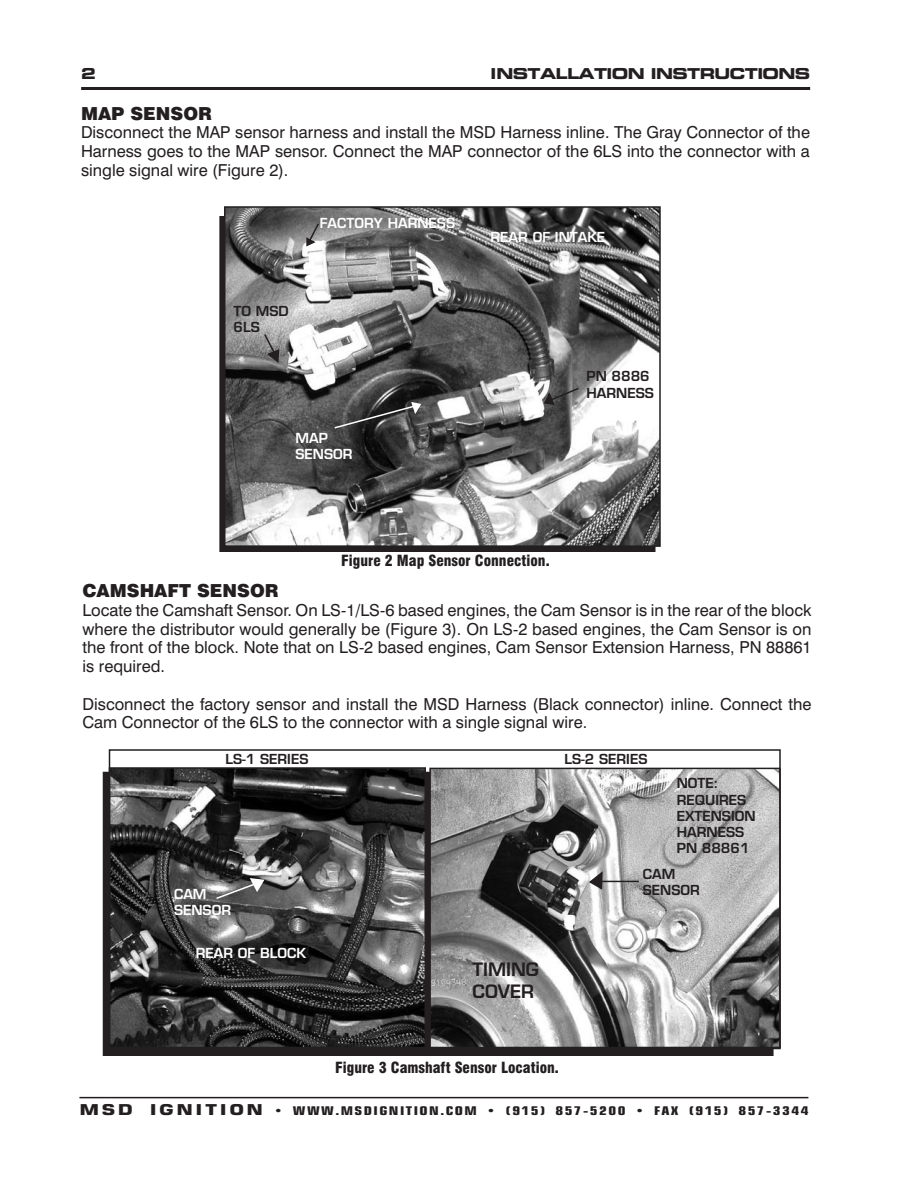
<style>
.page{position:relative;width:918px;height:1188px;background:#fff}
.page>*{position:absolute;margin:0;border:0;box-sizing:border-box;transform-origin:0 0}
.Heading_2{font:900 18px "Swiss 721 BT";color:#231f20}
.t1{font:18px "Square 721 Dm Normal";color:#231f20}
.Copy_Text{font:16.5px/18.8px "Swiss 721 BT";color:#231f20;text-align:justify}
.Figure_Caption{font:900 condensed 15px "Swiss 721 BT";color:#231f20}
.t2{font:700 expanded 15px "Square 721 BT";letter-spacing:-.04em;color:#231f20}
.t3{font:13.5px/16.2px "Square 721 Dm Normal";color:#231f20}
.t4{font:13.5px "Square 721 Dm Normal";color:#fff}
.t5{font:700 condensed 12px "Square 721 BT";letter-spacing:.095em;color:#231f20;scale:1.3 1}
.s1{font-stretch:normal;font-size:15px}
</style>
<div class="page">
<hr style="left:81px;top:87px;width:729px;height:3px;background:#231f20">
<hr style="left:79px;top:1097px;width:729px;height:1px;background:#231f20">
<div style="left:104px;top:772px;width:669px;height:283px;background:#231f20"></div>
<img style="left:227px;top:209px;width:431px;height:335px">
<div style="left:224px;top:206px;width:437px;height:341px;border:2px solid #231f20"></div>
<img style="left:112px;top:770px;width:311px;height:275px">
<div style="left:109px;top:767px;width:317px;height:282px;border:2px solid #231f20"></div>
<img style="left:432px;top:771px;width:346px;height:274px">
<div style="left:429px;top:768px;width:352px;height:281px;border:2px solid #231f20"></div>
<svg style="left:305px;top:222px;width:15px;height:26px"></svg>
<svg style="left:333px;top:401px;width:89px;height:29px;background:#4c4c4c"></svg>
<svg style="left:543px;top:386px;width:37px;height:20px"></svg>
<svg style="left:263px;top:332px;width:17px;height:32px"></svg>
<svg style="left:215px;top:878px;width:49px;height:22px"></svg>
<hr style="left:600px;top:881px;width:39px;height:1px;background:#231f20">
<svg style="left:588px;top:870px;width:15px;height:20px"></svg>
<div style="left:109px;top:749px;width:672px;height:299px;border:2px solid #231f20"></div>
<p class="t2" style="left:491px;top:65px;width:321px">INSTALLATION INSTRUCTIONS</p>
<p class="Heading_2" style="left:81px;top:102px;width:132px">MAP SENSOR</p>
<p class="Copy_Text" style="left:81px;top:123px;width:731px">Disconnect the MAP sensor harness and install the MSD Harness inline. The Gray Connector of the Harness goes to the MAP sensor. Connect the MAP connector of the 6LS into the connector with a single signal wire (Figure 2).</p>
<p class="t3" style="left:234px;top:303px;width:57px">TO MSD</p>
<p class="t3" style="left:234px;top:319px;width:28px">6LS</p>
<p class="t4" style="left:320px;top:214px;width:137px">FACTORY HARNESS</p>
<p class="t4" style="left:296px;top:430px;width:34px">MAP</p>
<p class="t4" style="left:296px;top:446px;width:59px">SENSOR</p>
<p class="t4" style="left:490px;top:229px;width:116px">REAR OF INTAKE</p>
<p class="t3" style="left:586px;top:368px;width:65px">PN 8886</p>
<p class="t3" style="left:586px;top:384px;width:69px">HARNESS</p>
<p class="Figure_Caption" style="left:341px;top:552px;width:210px">Figure 2 Map Sensor Connection.</p>
<p class="Heading_2" style="left:82px;top:580px;width:198px">CAMSHAFT SENSOR</p>
<p class="Copy_Text" style="left:82px;top:600px;width:731px">Locate the Camshaft Sensor. On LS-1/LS-6 based engines, the Cam Sensor is in the rear of the block where the distributor would generally be (Figure 3). On LS-2 based engines, the Cam Sensor is on the front of the block. Note that on LS-2 based engines, Cam Sensor Extension Harness, PN 88861 is required.</p>
<p class="Copy_Text" style="left:82px;top:694px;width:731px">Disconnect the factory sensor and install the MSD Harness (Black connector) inline. Connect the<br>Cam Connector of the 6LS to the connector with a single signal wire.</p>
<p class="t3" style="left:226px;top:751px;width:84px">LS-1 SERIES</p>
<p class="t3" style="left:565px;top:751px;width:84px">LS-2 SERIES</p>
<p class="t3" style="left:677px;top:775px;width:80px">NOTE:<br>REQUIRES<br>EXTENSION<br>HARNESS<br>PN 88861</p>
<p class="t4" style="left:174px;top:886px;width:34px">CAM</p>
<p class="t4" style="left:174px;top:902px;width:59px">SENSOR</p>
<p class="t4" style="left:196px;top:945px;width:112px">REAR OF BLOCK</p>
<p class="t1" style="left:472px;top:958px;width:68px">TIMING</p>
<p class="t1" style="left:472px;top:980px;width:63px">COVER</p>
<p class="Figure_Caption" style="left:335px;top:1059px;width:225px">Figure 3 Camshaft Sensor Location.</p>
<p class="t3" style="left:643px;top:866px;width:34px">CAM</p>
<p class="t3" style="left:643px;top:882px;width:59px">SENSOR</p>
<p class="t5" style="left:79px;top:1103px;width:562px"><span class="s1">MSD IGNITION</span> • WWW.MSDIGNITION.COM • (915) 857-5200 • FAX (915) 857-3344</p>
</div>
